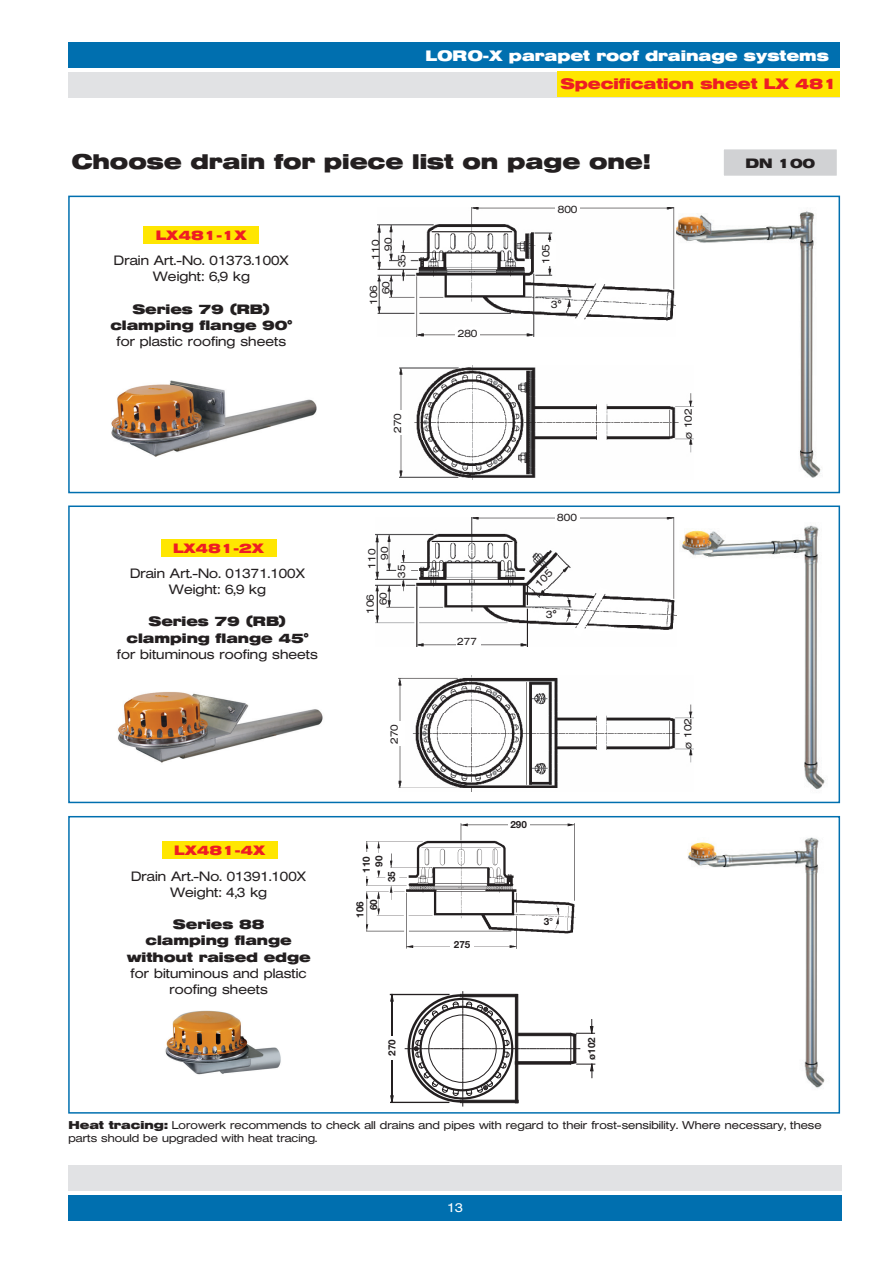
<style>
.page{position:relative;width:893px;height:1263px;background:#fff}
.page>*{position:absolute;margin:0;border:0;box-sizing:border-box;transform-origin:0 0}
.t1{font:700 21px "Helvetica Extended BQ";color:#231f20}
.t2{font:700 15px "Helvetica Extended BQ";color:#fff}
.t3{font:700 15px "Helvetica Extended BQ";color:#ee1d23}
.t4{font:300 13.5px/16.2px "Helvetica Extended BQ";color:#231f20;text-align:center}
.t5{font:700 13.5px/16.2px "Helvetica Extended BQ";color:#231f20;text-align:center}
.t6{font:700 13.5px "Helvetica Extended BQ";color:#ee1d23}
.t7{font:300 12.75px "Helvetica Extended BQ";color:#fff}
.t8{font:300 11.25px/13.5px "Helvetica Extended BQ";color:#231f20}
.t9{font:300 10.5px/12.6px "Helvetica Extended BQ";color:#231f20;text-align:right}
.t10{font:700 9.9px/12.8px "Helvetica Neue LT Std";color:#231f20;text-align:right}
.s1{font-weight:700}
</style>
<div class="page">
<div style="left:68px;top:1195px;width:774px;height:25px;background:#006faf"></div>
<div style="left:68px;top:1165px;width:774px;height:26px;background:#e1e2e4"></div>
<div style="left:68px;top:72px;width:772px;height:26px;background:#e1e2e4"></div>
<div style="left:68px;top:43px;width:761px;height:25px;background:#006faf"></div>
<div style="left:68px;top:196px;width:772px;height:297px;background:#fff;border:2px solid #006faf"></div>
<div style="left:68px;top:505px;width:772px;height:298px;background:#fff;border:2px solid #006faf"></div>
<div style="left:68px;top:816px;width:772px;height:297px;background:#fff;border:2px solid #006faf"></div>
<img style="left:111px;top:380px;width:206px;height:76px">
<img style="left:118px;top:692px;width:205px;height:71px">
<img style="left:165px;top:1010px;width:116px;height:65px">
<img style="left:676px;top:211px;width:145px;height:267px">
<img style="left:681px;top:525px;width:144px;height:264px">
<img style="left:375px;top:517px;width:301px;height:129px">
<div style="left:556px;top:512px;width:24px;height:16px;background:#fff"></div>
<div style="left:456px;top:635px;width:24px;height:16px;background:#fff"></div>
<div style="left:385px;top:675px;width:312px;height:120px;background:#fff"></div>
<img style="left:398px;top:675px;width:295px;height:116px">
<div style="left:389px;top:721px;width:16px;height:24px;background:#fff"></div>
<img style="left:377px;top:207px;width:299px;height:129px">
<div style="left:555px;top:204px;width:25px;height:16px;background:#fff"></div>
<div style="left:455px;top:327px;width:25px;height:16px;background:#fff"></div>
<div style="left:540px;top:242px;width:16px;height:23px;background:#fff"></div>
<div style="left:388px;top:365px;width:313px;height:121px;background:#fff"></div>
<img style="left:399px;top:365px;width:295px;height:114px">
<div style="left:392px;top:411px;width:16px;height:24px;background:#fff"></div>
<img style="left:687px;top:837px;width:138px;height:251px">
<div style="left:558px;top:71px;width:282px;height:25px;background:#ffe601"></div>
<div style="left:144px;top:226px;width:115px;height:17px;background:#ffe601"></div>
<div style="left:161px;top:539px;width:115px;height:17px;background:#ffe601"></div>
<div style="left:162px;top:842px;width:115px;height:17px;background:#ffe601"></div>
<div style="left:723px;top:149px;width:114px;height:27px;background:#d1d2d4"></div>
<div style="left:722px;top:148px;width:116px;height:29px;border:2px solid #fff"></div>
<svg style="left:405px;top:991px;width:190px;height:115px"></svg>
<hr style="left:390px;top:994px;width:59px;height:1px;background:#231f20">
<svg style="left:390px;top:1095px;width:4px;height:7px"></svg>
<svg style="left:390px;top:994px;width:4px;height:7px"></svg>
<hr style="left:392px;top:994px;width:1px;height:108px;background:#231f20">
<div style="left:390px;top:1102px;width:59px;height:1px;border:1px solid #231f20"></div>
<div style="left:387px;top:1036px;width:15px;height:23px;background:#fff"></div>
<div style="left:587px;top:1035px;width:19px;height:27px;background:#fff"></div>
<img style="left:366px;top:823px;width:210px;height:126px">
<div style="left:508px;top:819px;width:21px;height:19px;background:#fff"></div>
<div style="left:451px;top:940px;width:23px;height:15px;background:#fff"></div>
<div style="left:361px;top:853px;width:15px;height:23px;background:#fff"></div>
<div style="left:374px;top:853px;width:16px;height:16px;background:#fff"></div>
<svg style="left:535px;top:569px;width:18px;height:18px"></svg>
<p class="t2" style="left:425px;top:47px;width:405px">LORO-X parapet roof drainage systems</p>
<p class="t3" style="left:560px;top:75px;width:278px">Specification sheet LX 481</p>
<h1 class="t1" style="left:71px;top:149px;width:580px">Choose drain for piece list on page one!</h1>
<p class="t6" style="left:156px;top:227px;width:92px">LX481-1X</p>
<p class="t4" style="left:114px;top:253px;width:176px">Drain Art.-No. 01373.100X<br>Weight: 6,9 kg</p>
<p class="t5" style="left:110px;top:301px;width:183px">Series 79 (RB) clamping flange 90°</p>
<p class="t4" style="left:117px;top:334px;width:171px">for plastic roofing sheets</p>
<p class="t6" style="left:173px;top:540px;width:92px">LX481-2X</p>
<p class="t4" style="left:130px;top:565px;width:176px">Drain Art.-No. 01371.100X<br>Weight: 6,9 kg</p>
<p class="t5" style="left:126px;top:614px;width:183px">Series 79 (RB) clamping flange 45°</p>
<p class="t4" style="left:117px;top:646px;width:203px">for bituminous roofing sheets</p>
<p class="t6" style="left:174px;top:843px;width:92px">LX481-4X</p>
<p class="t4" style="left:131px;top:868px;width:176px">Drain Art.-No. 01391.100X<br>Weight: 4,3 kg</p>
<p class="t5" style="left:127px;top:916px;width:185px">Series 88<br>clamping flange without raised edge</p>
<p class="t4" style="left:131px;top:965px;width:178px">for bituminous and plastic roofing sheets</p>
<p class="t9" style="left:558px;top:203px;width:21px">800</p>
<p class="t9" style="left:369px;top:260px;width:23px;rotate:-90deg">110<br>90</p>
<p class="t9" style="left:396px;top:267px;width:15px;rotate:-90deg">35</p>
<p class="t9" style="left:540px;top:264px;width:21px;rotate:-90deg">105</p>
<p class="t9" style="left:380px;top:294px;width:15px;rotate:-90deg">60</p>
<p class="t9" style="left:367px;top:305px;width:21px;rotate:-90deg">106</p>
<p class="t9" style="left:458px;top:327px;width:21px">280</p>
<p class="t9" style="left:551px;top:298px;width:12px">3°</p>
<p class="t9" style="left:391px;top:433px;width:21px;rotate:-90deg">270</p>
<p class="t9" style="left:682px;top:439px;width:32px;rotate:-90deg">ø 102</p>
<p class="t9" style="left:366px;top:569px;width:23px;rotate:-90deg">110<br>90</p>
<p class="t9" style="left:377px;top:605px;width:15px;rotate:-90deg">60</p>
<p class="t9" style="left:364px;top:614px;width:21px;rotate:-90deg">106</p>
<p class="t9" style="left:395px;top:577px;width:15px;rotate:-90deg">35</p>
<p class="t9" style="left:388px;top:744px;width:21px;rotate:-90deg">270</p>
<p class="t10" style="left:360px;top:873px;width:19px;rotate:-90deg">110<br>90</p>
<p class="t10" style="left:367px;top:910px;width:13px;rotate:-90deg">60</p>
<p class="t10" style="left:385px;top:882px;width:13px;rotate:-90deg">35</p>
<p class="t10" style="left:353px;top:918px;width:18px;rotate:-90deg">106</p>
<p class="t9" style="left:457px;top:635px;width:21px">277</p>
<p class="t9" style="left:557px;top:511px;width:21px">800</p>
<p class="t9" style="left:546px;top:608px;width:12px">3°</p>
<p class="t10" style="left:454px;top:938px;width:18px">275</p>
<p class="t10" style="left:510px;top:817px;width:18px">290</p>
<p class="t10" style="left:544px;top:915px;width:11px">3°</p>
<p class="t10" style="left:385px;top:1056px;width:18px;rotate:-90deg">270</p>
<p class="t10" style="left:585px;top:1060px;width:24px;rotate:-90deg">ø102</p>
<p class="t9" style="left:682px;top:749px;width:32px;rotate:-90deg">ø 102</p>
<p class="t5" style="left:745px;top:155px;width:71px">DN 100</p>
<p class="t8" style="left:68px;top:1118px;width:755px"><span class="s1">Heat tracing:</span> Lorowerk recommends to check all drains and pipes with regard to their frost-sensibility. Where necessary, these parts should be upgraded with heat tracing.</p>
<p class="t7" style="left:447px;top:1201px;width:17px">13</p>
</div>
